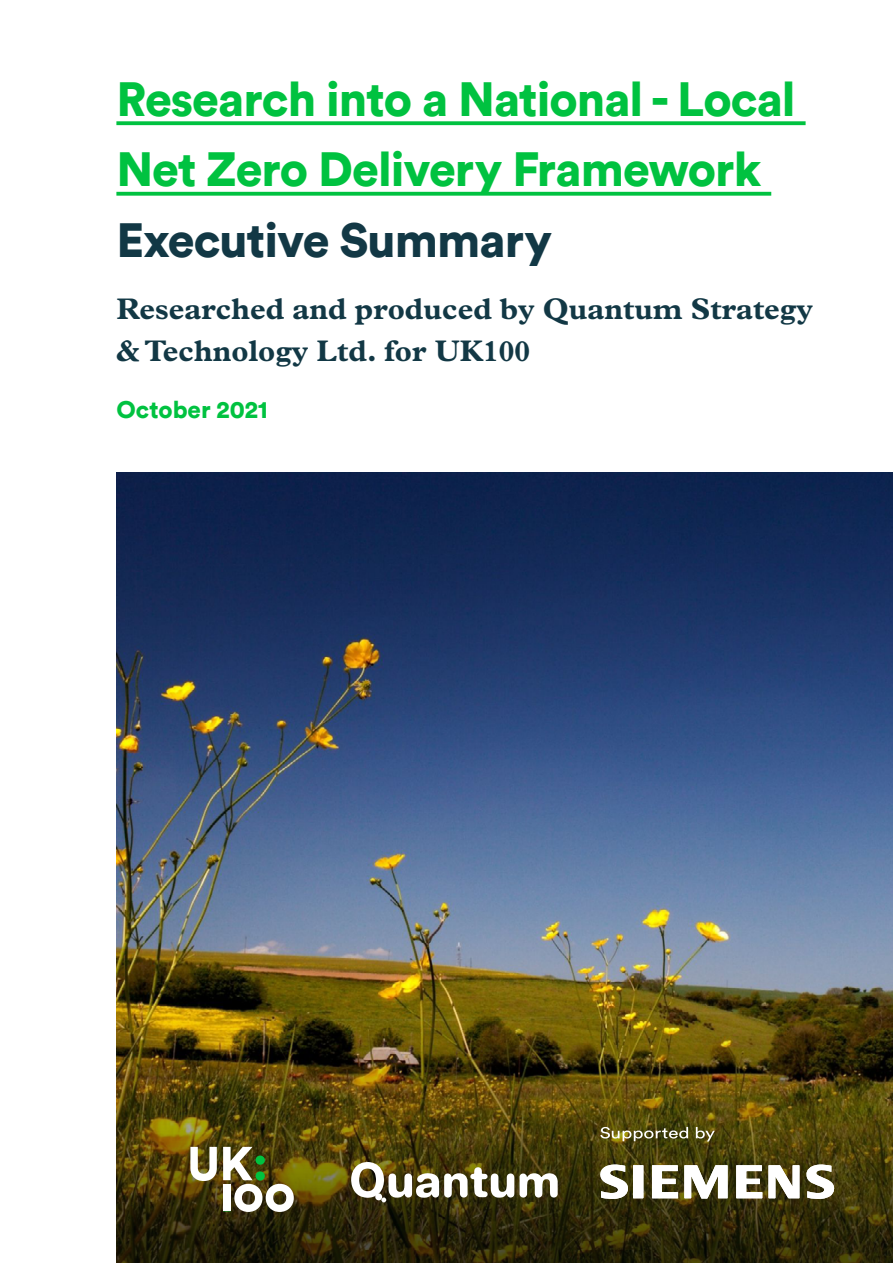
<style>
.page{position:relative;width:893px;height:1263px;background:#fff}
.page>*{position:absolute;margin:0;border:0;box-sizing:border-box;transform-origin:0 0}
.t1{font:900 48px/70.5px "Circular";letter-spacing:-.02em;color:#00c240}
.t2{font:900 48px "Circular";letter-spacing:-.02em;color:#123845}
.t3{font:700 30px/42.9px "Plantin MT Pro";color:#123845}
.t4{font:900 24px "Circular";color:#00c240}
</style>
<div class="page">
<img style="left:116px;top:472px;width:777px;height:383px">
<img style="left:116px;top:855px;width:777px;height:408px">
<svg style="left:116px;top:121px;width:690px;height:4px;background:#13c64e"></svg>
<svg style="left:116px;top:192px;width:655px;height:4px;background:#15c750"></svg>
<svg style="left:600px;top:1127px;width:115px;height:14px;background:#7a7646"></svg>
<svg style="left:351px;top:1162px;width:207px;height:40px"></svg>
<svg style="left:191px;top:1147px;width:26px;height:34px"></svg>
<svg style="left:223px;top:1147px;width:71px;height:65px"></svg>
<div style="left:223px;top:1184px;width:8px;height:27px;background:#fff"></div>
<svg style="left:600px;top:1164px;width:235px;height:35px"></svg>
<h1 class="t1" style="left:116px;top:63px;width:681px">Research into a National - Local<br>Net Zero Delivery Framework</h1>
<h1 class="t2" style="left:116px;top:208px;width:437px">Executive Summary</h1>
<p class="t3" style="left:116px;top:287px;width:698px">Researched and produced by Quantum Strategy &amp; Technology Ltd. for UK100</p>
<p class="t4" style="left:116px;top:393px;width:153px">October 2021</p>
</div>
